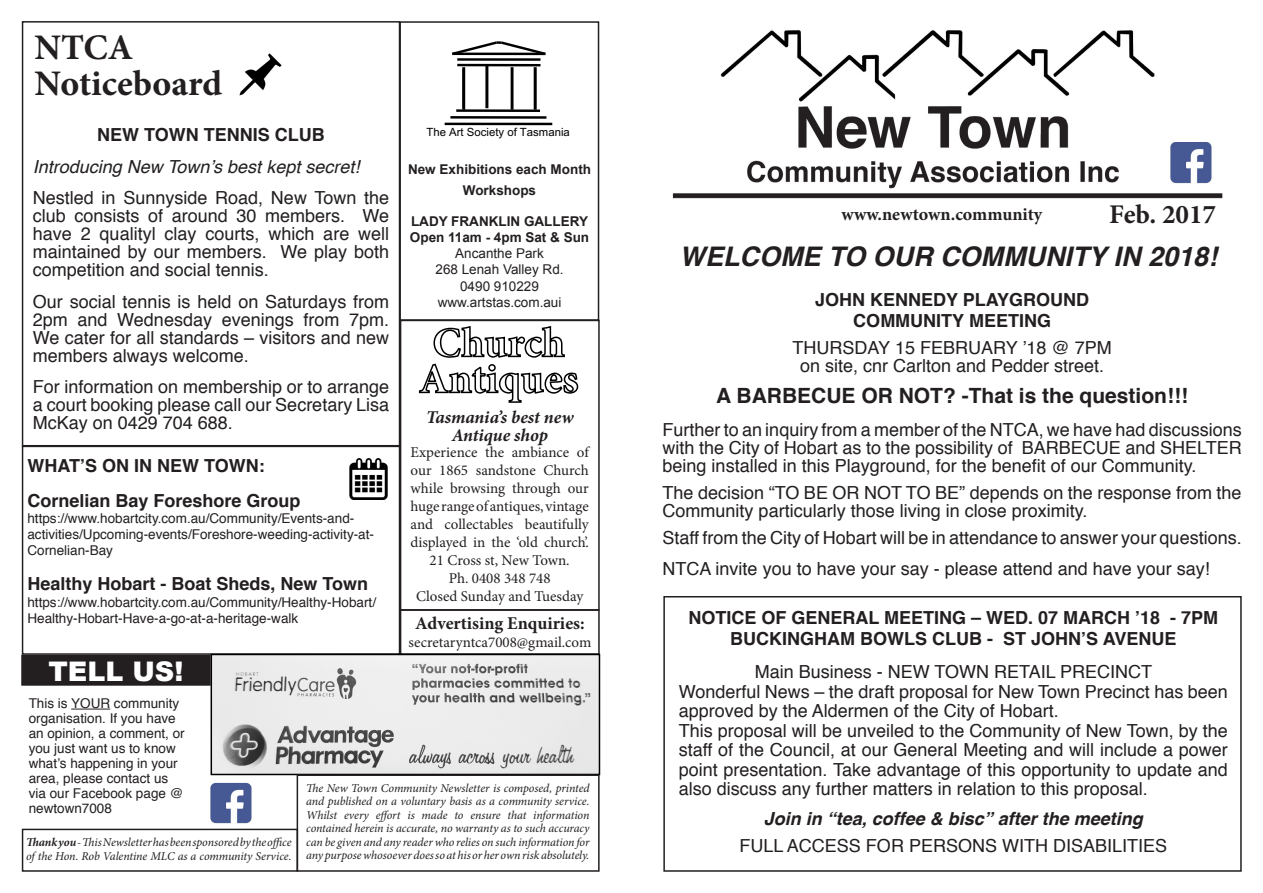
<style>
.page{position:relative;width:1263px;height:893px;background:#fff}
.page>*{position:absolute;margin:0;border:0;box-sizing:border-box;transform-origin:0 0}
.t1{font:700 36px "Minion Pro";letter-spacing:-.005em;color:#231f20}
.t2{font:italic 700 27px "Helvetica";color:#231f20}
.t3{font:700 27px "Minion Pro";color:#231f20}
.t4{font:900 27px "Arial";color:#fff}
.t5{font:700 21px "Helvetica";color:#231f20}
.t6{font:18px/18px "Helvetica";color:#231f20;text-align:justify}
.t7{font:700 18px "Helvetica";color:#231f20}
.t8{font:700 18px "Minion Pro";color:#231f20}
.t9{font:italic 700 18px "Helvetica";color:#231f20}
.t10{font:italic 18px "Helvetica";color:#231f20}
.t11{font:italic 700 18px "Minion Pro";letter-spacing:-.005em;color:#231f20}
.t12{font:15px/18px "Minion Pro";color:#231f20;text-align:justify}
.t13{font:700 13.65px "Arial";color:#000}
.t14{font:13.5px/15px "Helvetica";color:#231f20}
.t15{font:700 13.5px "Arial";color:#231f20}
.t16{font:13.5px "Arial";color:#231f20}
.t17{font:700 12.45px "Arial";color:#000}
.t18{font:italic 12px/13.5px "Minion Pro";letter-spacing:-.005em;color:#231f20;text-align:justify}
.t19{font:11.4px/12.5px "Arial";color:#000;text-align:center}
.t20{font:700 11.4px/12.5px "Arial";color:#000;text-align:center}
.s1{font-weight:400}
.s2{color:#00f}
.s3{font-weight:700}
</style>
<div class="page">
<div style="left:22px;top:446px;width:378px;height:209px;border:2px solid #231f20"></div>
<img style="left:672px;top:30px;width:551px;height:169px">
<img style="left:1168px;top:142px;width:46px;height:42px">
<div style="left:22px;top:655px;width:188px;height:30px;background:#231f20"></div>
<div style="left:21px;top:655px;width:190px;height:31px;border:2px solid #231f20"></div>
<hr style="left:71px;top:709px;width:39px;height:1px;background:#231f20">
<img style="left:210px;top:783px;width:42px;height:41px">
<div style="left:663px;top:596px;width:579px;height:276px;border:2px solid #231f20"></div>
<div style="left:22px;top:21px;width:378px;height:425px;border:2px solid #231f20"></div>
<div style="left:400px;top:609px;width:200px;height:46px;border:2px solid #231f20"></div>
<div style="left:400px;top:320px;width:200px;height:291px;border:2px solid #231f20"></div>
<div style="left:399px;top:21px;width:200px;height:300px;border:2px solid #231f20"></div>
<img style="left:239px;top:53px;width:43px;height:43px">
<svg style="left:418px;top:326px;width:161px;height:77px"></svg>
<svg style="left:444px;top:41px;width:109px;height:85px"></svg>
<div style="left:462px;top:67px;width:3px;height:43px;border:2px solid #000"></div>
<div style="left:485px;top:66px;width:3px;height:42px;border:2px solid #000"></div>
<hr style="left:456px;top:109px;width:84px;height:3px;background:#000">
<hr style="left:450px;top:116px;width:96px;height:3px;background:#000">
<hr style="left:445px;top:123px;width:107px;height:2px;background:#000">
<div style="left:511px;top:67px;width:2px;height:43px;border:2px solid #000"></div>
<div style="left:534px;top:67px;width:3px;height:43px;border:2px solid #000"></div>
<img style="left:214px;top:657px;width:383px;height:115px">
<div style="left:211px;top:654px;width:389px;height:121px;border:2px solid #000"></div>
<img style="left:349px;top:458px;width:39px;height:42px">
<div style="left:297px;top:774px;width:303px;height:98px;border:2px solid #231f20"></div>
<div style="left:22px;top:829px;width:276px;height:43px;border:2px solid #231f20"></div>
<p class="t1" style="left:35px;top:22px;width:100px">NTCA</p>
<p class="t1" style="left:35px;top:58px;width:189px">Noticeboard</p>
<p class="t7" style="left:97px;top:120px;width:229px">NEW TOWN TENNIS CLUB</p>
<p class="t10" style="left:33px;top:152px;width:328px">Introducing New Town’s best kept secret!</p>
<p class="t6" style="left:33px;top:189px;width:358px">Nestled in Sunnyside Road, New Town the club consists of around 30 members. We have 2 qualityl clay courts, which are well maintained by our members. We play both competition and social tennis.</p>
<p class="t6" style="left:33px;top:293px;width:358px">Our social tennis is held on Saturdays from 2pm and Wednesday evenings from 7pm.<br>We cater for all standards – visitors and new members always welcome.</p>
<p class="t6" style="left:33px;top:378px;width:358px">For information on membership or to arrange a court booking please call our Secretary Lisa McKay on 0429 704 688.</p>
<p class="t7" style="left:27px;top:451px;width:239px">WHAT’S ON IN NEW TOWN:</p>
<p class="t7" style="left:27px;top:486px;width:275px">Cornelian Bay Foreshore Group</p>
<p class="t14" style="left:27px;top:510px;width:348px;line-height:16.2px">https://www.hobartcity.com.au/Community/Events-and&shy;activities/Upcoming-events/Foreshore-weeding-activity-at-<br>Cornelian-Bay</p>
<p class="t7" style="left:27px;top:569px;width:342px">Healthy Hobart - Boat Sheds, New Town</p>
<p class="t14" style="left:27px;top:594px;width:350px;line-height:16.2px">https://www.hobartcity.com.au/Community/Healthy-Hobart/<br>Healthy-Hobart-Have-a-go-at-a-heritage-walk</p>
<p class="t19" style="left:427px;top:125px;width:145px">The Art Society of Tasmania</p>
<p class="t15" style="left:408px;top:160px;width:185px">New Exhibitions each Month</p>
<p class="t17" style="left:464px;top:176px;width:70px">Workshops</p>
<p class="t13" style="left:408px;top:210px;width:181px">LADY FRANKLIN GALLERY</p>
<p class="t20" style="left:422px;top:229px;width:153px">Open 11am - 4pm Sat &amp; Sun<br><span class="s1">Ancanthe Park</span></p>
<p class="t19" style="left:409px;top:255px;width:179px">268 Lenah Valley Rd.<br>0490 910229 <span class="s2">www.artstas.com.au</span></p>
<p class="t15" style="left:463px;top:182px;width:75px">Workshops</p>
<p class="t15" style="left:411px;top:212px;width:178px">LADY FRANKLIN GALLERY</p>
<p class="t15" style="left:410px;top:228px;width:181px">Open 11am - 4pm Sat &amp; Sun</p>
<p class="t16" style="left:455px;top:245px;width:90px">Ancanthe Park</p>
<p class="t16" style="left:435px;top:261px;width:130px">268 Lenah Valley Rd.</p>
<p class="t16" style="left:460px;top:277px;width:80px">0490 910229</p>
<p class="t16" style="left:438px;top:293px;width:125px">www.artstas.com.aui</p>
<p class="t11" style="left:426px;top:404px;width:149px">Tasmania’s best new</p>
<p class="t11" style="left:452px;top:422px;width:98px">Antique shop</p>
<p class="t12" style="left:411px;top:444px;width:180px">Experience the ambiance of our 1865 sandstone Church while browsing through our huge range of antiques, vintage and collectables beautifully displayed in the ‘old church’.</p>
<p class="t12" style="left:430px;top:552px;width:142px">21 Cross st, New Town.</p>
<p class="t12" style="left:449px;top:570px;width:104px">Ph. 0408 348 748</p>
<p class="t12" style="left:416px;top:588px;width:169px">Closed Sunday and Tuesday</p>
<p class="t8" style="left:415px;top:611px;width:171px">Advertising Enquiries:</p>
<p class="t12" style="left:409px;top:633px;width:184px">secretaryntca7008@gmail.com</p>
<p class="t4" style="left:48px;top:652px;width:136px">TELL US!</p>
<p class="t14" style="left:29px;top:696px;width:158px">This is YOUR community organisation. If you have an opinion, a comment, or you just want us to know what’s happening in your area, please contact us via our Facebook page @ newtown7008</p>
<p class="t18" style="left:26px;top:836px;width:267px"><span class="s3">Thank you</span> - This Newsletter has been sponsored by the office of the Hon. Rob Valentine MLC as a community Service.</p>
<p class="t18" style="left:306px;top:781px;width:285px">The New Town Community Newsletter is composed, printed and published on a voluntary basis as a community service.<br>Whilst every effort is made to ensure that information contained herein is accurate, no warranty as to such accuracy can be given and any reader who relies on such information for any purpose whosoever does so at his or her own risk absolutely.</p>
<p class="t8" style="left:841px;top:201px;width:202px">www.newtown.community</p>
<p class="t3" style="left:1109px;top:195px;width:108px">Feb. 2017</p>
<p class="t2" style="left:679px;top:234px;width:539px">WELCOME TO OUR COMMUNITY IN 2018!</p>
<p class="t7" style="left:815px;top:285px;width:276px">JOHN KENNEDY PLAYGROUND</p>
<p class="t7" style="left:853px;top:306px;width:199px">COMMUNITY MEETING</p>
<p class="t6" style="left:793px;top:339px;width:321px">THURSDAY 15 FEBRUARY ’18 @ 7PM</p>
<p class="t6" style="left:800px;top:357px;width:306px">on site, cnr Carlton and Pedder street.</p>
<p class="t5" style="left:716px;top:379px;width:473px">A BARBECUE OR NOT? -That is the question!!!</p>
<p class="t6" style="left:663px;top:421px;width:581px">Further to an inquiry from a member of the NTCA, we have had discussions with the City of Hobart as to the possibility of BARBECUE and SHELTER being installed in this Playground, for the benefit of our Community.</p>
<p class="t6" style="left:663px;top:484px;width:580px">The decision “TO BE OR NOT TO BE” depends on the response from the<br>Community particularly those living in close proximity.</p>
<p class="t6" style="left:663px;top:529px;width:581px">Staff from the City of Hobart will be in attendance to answer your questions.</p>
<p class="t6" style="left:663px;top:560px;width:549px">NTCA invite you to have your say - please attend and have your say!</p>
<p class="t7" style="left:688px;top:603px;width:531px">NOTICE OF GENERAL MEETING – WED. 07 MARCH ’18 - 7PM</p>
<p class="t7" style="left:730px;top:624px;width:448px">BUCKINGHAM BOWLS CLUB - ST JOHN’S AVENUE</p>
<p class="t6" style="left:755px;top:663px;width:399px">Main Business - NEW TOWN RETAIL PRECINCT</p>
<p class="t6" style="left:679px;top:682px;width:551px;line-height:19.5px">Wonderful News – the draft proposal for New Town Precinct has been approved by the Aldermen of the City of Hobart.</p>
<p class="t6" style="left:679px;top:721px;width:551px;line-height:19.5px">This proposal will be unveiled to the Community of New Town, by the staff of the Council, at our General Meeting and will include a power point presentation. Take advantage of this opportunity to update and also discuss any further matters in relation to this proposal.</p>
<p class="t9" style="left:764px;top:804px;width:381px">Join in “tea, coffee &amp; bisc” after the meeting</p>
<p class="t6" style="left:739px;top:837px;width:429px">FULL ACCESS FOR PERSONS WITH DISABILITIES</p>
</div>
